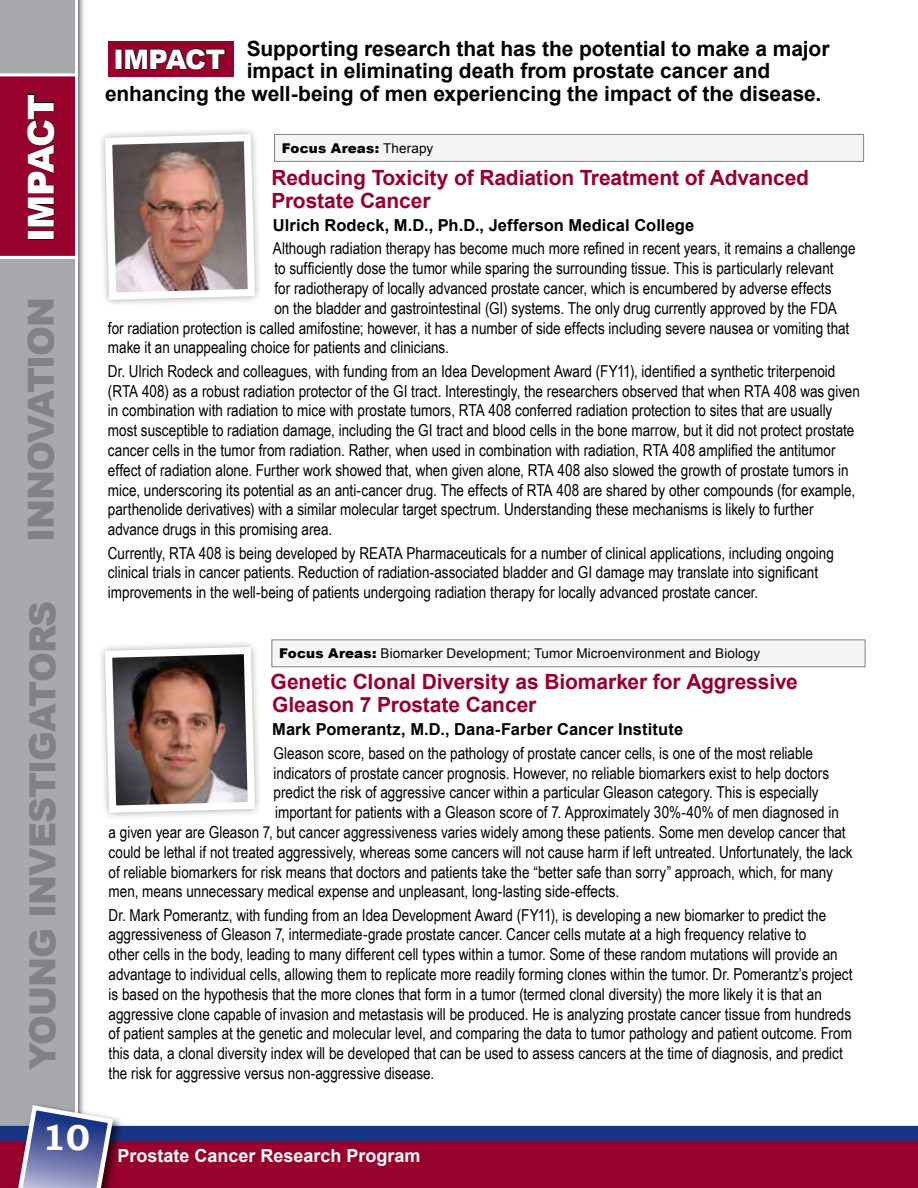
<style>
.page{position:relative;width:918px;height:1188px;background:#fff}
.page>*{position:absolute;margin:0;border:0;box-sizing:border-box;transform-origin:0 0}
.t1{font:900 36px "Arial";letter-spacing:-.03em;color:#808285}
.t2{font:900 36px "Arial";letter-spacing:-.03em;color:#fff}
.t3{font:700 36px "Bookman Old Style";color:#fff}
.t4{font:900 27px "Arial";letter-spacing:-.025em;color:#fff}
.t5{font:700 21px "Arial";letter-spacing:-.005em;color:#000}
.t6{font:700 21px/22.5px "Arial";letter-spacing:-.005em;color:#98002e}
.t7{font:700 18px "Arial";color:#fff}
.t8{font:16.5px/19.8px "Arial Narrow";color:#000}
.t9{font:700 16.5px "Arial";letter-spacing:.005em;color:#000}
.t10{font:13.5px "Arial";letter-spacing:.01em;color:#000}
.t11{font:900 13.5px "Arial";letter-spacing:.015em;color:#000}
.s1{font-weight:400}
.s2{font-weight:900}
</style>
<div class="page">
<svg style="left:78px;top:0;width:6px;height:1101px"></svg>
<div style="left:0;top:0;width:75px;height:1126px;background:#a7a9ac"></div>
<svg style="left:0;top:73px;width:75px;height:186px;background:#930832"></svg>
<div style="left:0;top:1135px;width:918px;height:53px;background:#98002e"></div>
<div style="left:0;top:1126px;width:918px;height:15px;background:#173583"></div>
<div style="left:7px;top:1101px;width:117px;height:87px;background:#000;opacity:.7"></div>
<svg style="left:8px;top:1103px;width:108px;height:85px"></svg>
<img style="left:101px;top:130px;width:158px;height:173px">
<div style="left:275px;top:134px;width:589px;height:27px;background:#f5f6f3"></div>
<div style="left:274px;top:134px;width:590px;height:28px;border:1px solid #808285"></div>
<img style="left:101px;top:643px;width:158px;height:173px">
<div style="left:272px;top:640px;width:593px;height:27px;background:#f5f6f3"></div>
<div style="left:272px;top:639px;width:593px;height:28px;border:1px solid #808285"></div>
<div style="left:108px;top:41px;width:125px;height:35px;background:#98002e"></div>
<div style="left:115px;top:49px;width:7px;height:20px;border:1px solid #000"></div>
<svg style="left:125px;top:48px;width:100px;height:22px"></svg>
<h1 class="t2" style="left:15px;top:242px;width:150px;rotate:-90deg">IMPACT</h1>
<h1 class="t1" style="left:15px;top:542px;width:247px;rotate:-90deg">INNOVATION</h1>
<h1 class="t1" style="left:16px;top:1070px;width:471px;rotate:-90deg">YOUNG INVESTIGATORS</h1>
<p class="t5" style="left:247px;top:34px;width:584px">Supporting research that has the potential to make a major</p>
<p class="t5" style="left:247px;top:57px;width:525px">impact in eliminating death from prostate cancer and</p>
<p class="t5" style="left:105px;top:79px;width:718px">enhancing the well-being of men experiencing the impact of the disease.</p>
<h2 class="t4" style="left:114px;top:39px;width:113px">IMPACT</h2>
<p class="t11" style="left:282px;top:138px;width:153px">Focus Areas: <span class="s1">Therapy</span></p>
<p class="t6" style="left:271px;top:167px;width:539px">Reducing Toxicity of Radiation Treatment of Advanced<br>Prostate Cancer</p>
<p class="t9" style="left:273px;top:214px;width:423px">Ulrich Rodeck, M.D., Ph.D., Jefferson Medical College</p>
<p class="t8" style="left:273px;top:238px;width:584px">Although radiation therapy has become much more refined in recent years, it remains a challenge</p>
<p class="t8" style="left:274px;top:258px;width:561px">to sufficiently dose the tumor while sparing the surrounding tissue. This is particularly relevant</p>
<p class="t8" style="left:274px;top:278px;width:559px">for radiotherapy of locally advanced prostate cancer, which is encumbered by adverse effects</p>
<p class="t8" style="left:274px;top:298px;width:564px">on the bladder and gastrointestinal (GI) systems. The only drug currently approved by the FDA</p>
<p class="t8" style="left:108px;top:317px;width:743px">for radiation protection is called amifostine; however, it has a number of side effects including severe nausea or vomiting that</p>
<p class="t8" style="left:108px;top:337px;width:343px">make it an unappealing choice for patients and clinicians.</p>
<p class="t8" style="left:108px;top:360px;width:754px">Dr. Ulrich Rodeck and colleagues, with funding from an Idea Development Award (FY11), identified a synthetic triterpenoid (RTA 408) as a robust radiation protector of the GI tract. Interestingly, the researchers observed that when RTA 408 was given in combination with radiation to mice with prostate tumors, RTA 408 conferred radiation protection to sites that are usually most susceptible to radiation damage, including the GI tract and blood cells in the bone marrow, but it did not protect prostate cancer cells in the tumor from radiation. Rather, when used in combination with radiation, RTA 408 amplified the antitumor effect of radiation alone. Further work showed that, when given alone, RTA 408 also slowed the growth of prostate tumors in mice, underscoring its potential as an anti-cancer drug. The effects of RTA 408 are shared by other compounds (for example, parthenolide derivatives) with a similar molecular target spectrum. Understanding these mechanisms is likely to further advance drugs in this promising area.</p>
<p class="t8" style="left:108px;top:542px;width:727px">Currently, RTA 408 is being developed by REATA Pharmaceuticals for a number of clinical applications, including ongoing clinical trials in cancer patients. Reduction of radiation-associated bladder and GI damage may translate into significant improvements in the well-being of patients undergoing radiation therapy for locally advanced prostate cancer.</p>
<p class="t10" style="left:279px;top:645px;width:483px"><span class="s2">Focus Areas:</span> Biomarker Development; Tumor Microenvironment and Biology</p>
<p class="t6" style="left:271px;top:671px;width:529px">Genetic Clonal Diversity as Biomarker for Aggressive<br>Gleason 7 Prostate Cancer</p>
<p class="t9" style="left:272px;top:719px;width:413px">Mark Pomerantz, M.D., Dana-Farber Cancer Institute</p>
<p class="t8" style="left:274px;top:742px;width:541px">Gleason score, based on the pathology of prostate cancer cells, is one of the most reliable</p>
<p class="t8" style="left:274px;top:762px;width:557px">indicators of prostate cancer prognosis. However, no reliable biomarkers exist to help doctors</p>
<p class="t8" style="left:274px;top:782px;width:547px">predict the risk of aggressive cancer within a particular Gleason category. This is especially</p>
<p class="t8" style="left:275px;top:802px;width:565px">important for patients with a Gleason score of 7. Approximately 30%-40% of men diagnosed in</p>
<p class="t8" style="left:109px;top:822px;width:739px">a given year are Gleason 7, but cancer aggressiveness varies widely among these patients. Some men develop cancer that</p>
<p class="t8" style="left:109px;top:841px;width:746px">could be lethal if not treated aggressively, whereas some cancers will not cause harm if left untreated. Unfortunately, the lack</p>
<p class="t8" style="left:109px;top:861px;width:726px">of reliable biomarkers for risk means that doctors and patients take the “better safe than sorry” approach, which, for many</p>
<p class="t8" style="left:109px;top:881px;width:512px">men, means unnecessary medical expense and unpleasant, long-lasting side-effects.</p>
<p class="t8" style="left:109px;top:904px;width:745px">Dr. Mark Pomerantz, with funding from an Idea Development Award (FY11), is developing a new biomarker to predict the aggressiveness of Gleason 7, intermediate-grade prostate cancer. Cancer cells mutate at a high frequency relative to<br>other cells in the body, leading to many different cell types within a tumor. Some of these random mutations will provide an advantage to individual cells, allowing them to replicate more readily forming clones within the tumor. Dr. Pomerantz’s project is based on the hypothesis that the more clones that form in a tumor (termed clonal diversity) the more likely it is that an aggressive clone capable of invasion and metastasis will be produced. He is analyzing prostate cancer tissue from hundreds of patient samples at the genetic and molecular level, and comparing the data to tumor pathology and patient outcome. From this data, a clonal diversity index will be developed that can be used to assess cancers at the time of diagnosis, and predict the risk for aggressive versus non-aggressive disease.</p>
<h1 class="t3" style="left:42px;top:1112px;width:49px">10</h1>
<p class="t7" style="left:117px;top:1144px;width:305px">Prostate Cancer Research Program</p>
</div>
